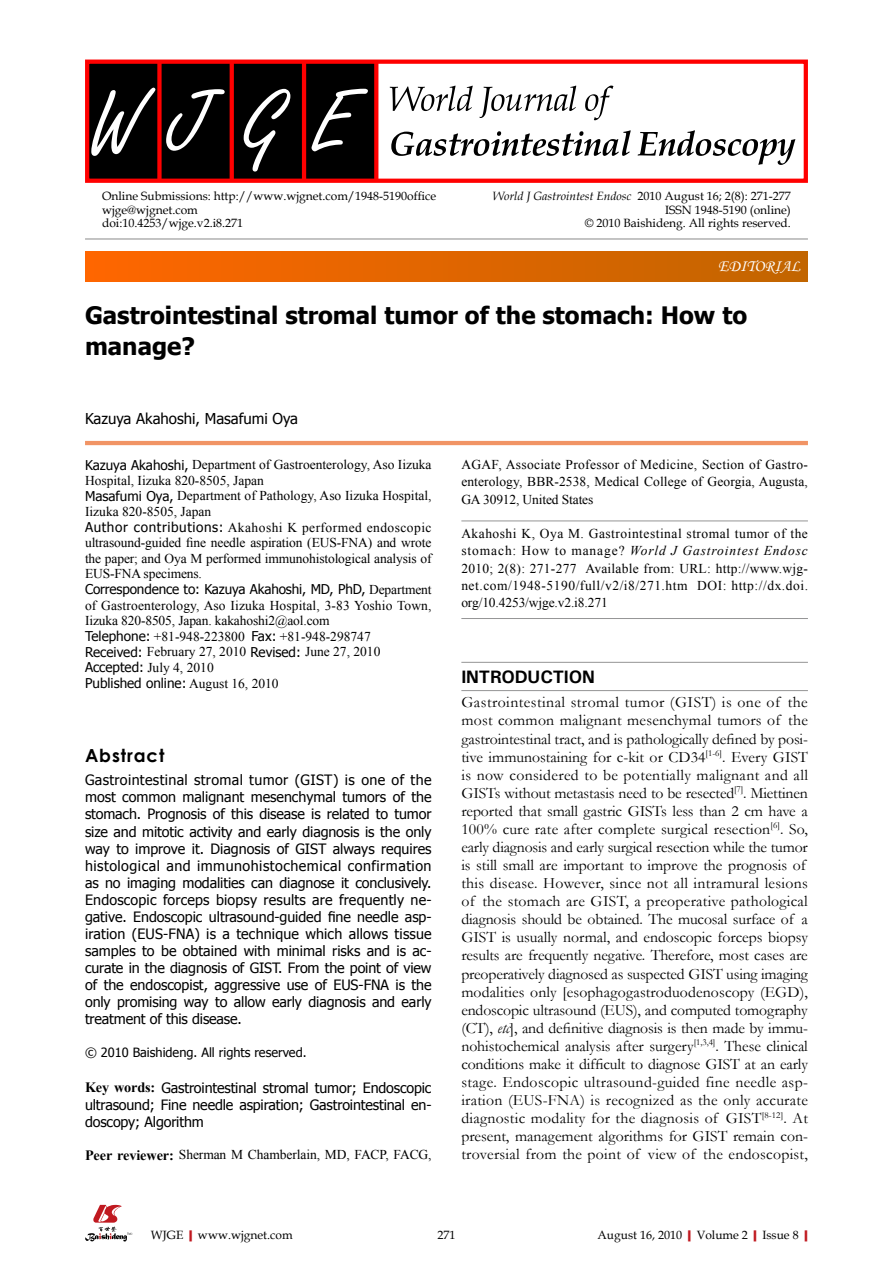
<style>
.page{position:relative;width:893px;height:1263px;background:#fff}
.page>*{position:absolute;margin:0;border:0;box-sizing:border-box;transform-origin:0 0}
.t1{font:700 24px/31.5px "Tahoma";color:#000}
.t2{font:700 18px "Univers";letter-spacing:-.01em;color:#000}
.t3{font:700 18px "Century Gothic";letter-spacing:.05em;color:#000}
.t4{font:16.5px "Monotype Corsiva";color:#fff}
.t5{font:15.75px/18.1px "Garamond";letter-spacing:-.005em;color:#000}
.t6{font:15px "Tahoma";color:#000}
.t7{font:14.25px/17.1px "Tahoma";letter-spacing:-.01em;color:#000;text-align:justify}
.t8{font:13.5px/15.6px "Times New Roman";color:#000}
.t9{font:13.5px "Tahoma";letter-spacing:-.01em;color:#000}
.t10{font:12.75px "Tahoma";color:#000}
.t11{font:12px/13.5px "Book Antiqua";color:#000;text-align:right}
.s1{font-style:italic}
.s2{font-family:"Tahoma"}
.s3{font-family:"Times New Roman"}
.s4{font-family:"Times New Roman";font-weight:700}
.s5{font-weight:700;font-size:14.25px}
.s6{font-weight:700;color:#c01920}
</style>
<div class="page">
<div style="left:85px;top:252px;width:723px;height:29px;background:linear-gradient(to right,#f60,#c16500)"></div>
<hr style="left:85px;top:239px;width:723px;height:1px;background:#898989">
<hr style="left:85px;top:441px;width:723px;height:4px;background:#f19465">
<div style="left:87px;top:61px;width:289px;height:121px;background:#000"></div>
<div style="left:157px;top:61px;width:5px;height:121px;background:#f00"></div>
<svg style="left:230px;top:65px;width:4px;height:113px"></svg>
<hr style="left:302px;top:61px;width:4px;height:121px;background:#f00">
<svg style="left:374px;top:65px;width:4px;height:113px"></svg>
<div style="left:85px;top:60px;width:723px;height:123px;border:4px solid #f00"></div>
<svg style="left:311px;top:89px;width:57px;height:62px"></svg>
<svg style="left:244px;top:89px;width:46px;height:83px"></svg>
<svg style="left:166px;top:89px;width:59px;height:62px"></svg>
<svg style="left:91px;top:88px;width:64px;height:68px"></svg>
<svg style="left:390px;top:86px;width:223px;height:34px"></svg>
<svg style="left:391px;top:130px;width:404px;height:35px"></svg>
<svg style="left:85px;top:1205px;width:48px;height:36px"></svg>
<hr style="left:461px;top:521px;width:347px;height:1px;background:#949495">
<hr style="left:461px;top:618px;width:347px;height:1px;background:#949495">
<hr style="left:461px;top:662px;width:347px;height:1px;background:#949495">
<hr style="left:461px;top:690px;width:347px;height:1px;background:#949495">
<p class="t11" style="left:102px;top:189px;width:336px;text-align:left">Online Submissions: http://www.wjgnet.com/1948-5190office wjge@wjgnet.com<br>doi:10.4253/wjge.v2.i8.271</p>
<p class="t11" style="left:493px;top:189px;width:300px"><span class="s1">World J Gastrointest Endosc</span> 2010 August 16; 2(8): 271-277<br>ISSN 1948-5190 (online)<br>© 2010 Baishideng. All rights reserved.</p>
<p class="t4" style="left:718px;top:256px;width:84px">EDITORIAL</p>
<h1 class="t1" style="left:85px;top:297px;width:664px">Gastrointestinal stromal tumor of the stomach: How to manage?</h1>
<p class="t6" style="left:85px;top:408px;width:215px">Kazuya Akahoshi, Masafumi Oya</p>
<p class="t8" style="left:85px;top:457px;width:348px"><span class="s2">Kazuya Akahoshi,</span> Department of Gastroenterology, Aso Iizuka Hospital, Iizuka 820-8505, Japan<br><span class="s2">Masafumi Oya,</span> Department of Pathology, Aso Iizuka Hospital, Iizuka 820-8505, Japan<br><span class="s2">Author contributions:</span> Akahoshi K performed endoscopic ultrasound-guided fine needle aspiration (EUS-FNA) and wrote the paper; and Oya M performed immunohistological analysis of EUS-FNA specimens.</p>
<p class="t9" style="left:85px;top:580px;width:348px">Correspondence to: Kazuya Akahoshi, MD, PhD, <span class="s3">Department</span></p>
<p class="t8" style="left:85px;top:597px;width:348px">of Gastroenterology, Aso Iizuka Hospital, 3-83 Yoshio Town, Iizuka 820-8505, Japan. kakahoshi2@aol.com<br><span class="s2">Telephone:</span> +81-948-223800 <span class="s2">Fax:</span> +81-948-298747<br><span class="s2">Received:</span> February 27, 2010 <span class="s2">Revised:</span> June 27, 2010<br><span class="s2">Accepted:</span> July 4, 2010</p>
<p class="t9" style="left:85px;top:674px;width:195px">Published online: <span class="s3">August 16, 2010</span></p>
<p class="t3" style="left:85px;top:741px;width:81px">Abstract</p>
<p class="t7" style="left:85px;top:771px;width:348px">Gastrointestinal stromal tumor (GIST) is one of the most common malignant mesenchymal tumors of the stomach. Prognosis of this disease is related to tumor size and mitotic activity and early diagnosis is the only way to improve it. Diagnosis of GIST always requires histological and immunohistochemical confirmation as no imaging modalities can diagnose it conclusively.<br>En-doscopic forceps biopsy results are frequently ne&shy;gative. Endoscopic ultrasound-guided fine needle asp&shy;iration (EUS-FNA) is a technique which allows tissue samples to be obtained with minimal risks and is ac&shy;curate in the diagnosis of GIST. From the point of view of the endoscopist, aggressive use of EUS-FNA is the only promising way to allow early diagnosis and early treatment of this disease.</p>
<p class="t10" style="left:85px;top:1043px;width:223px">© 2010 Baishideng. All rights reserved.</p>
<p class="t7" style="left:85px;top:1078px;width:348px"><span class="s4">Key words:</span> Gastrointestinal stromal tumor; Endoscopic ultrasound; Fine needle aspiration; Gastrointestinal en&shy;doscopy; Algorithm</p>
<p class="t8" style="left:85px;top:1147px;width:348px"><span class="s5">Peer reviewer:</span> Sherman M Chamberlain, MD, FACP, FACG,</p>
<p class="t8" style="left:461px;top:456px;width:348px;line-height:17.2px;text-align:justify">AGAF, Associate Professor of Medicine, Section of Gastro&shy;enterology, BBR-2538, Medical College of Georgia, Augusta, GA 30912, United States</p>
<p class="t8" style="left:461px;top:525px;width:348px;line-height:17.2px;text-align:justify">Akahoshi K, Oya M. Gastrointestinal stromal tumor of the stomach: How to manage? <span class="s1">World J Gastrointest Endosc </span>2010; 2(8): 271-277 Available from: URL: http://www.wjg&shy;net.com/1948-5190/full/v2/i8/271.htm DOI: http://dx.doi. org/10.4253/wjge.v2.i8.271</p>
<p class="t2" style="left:461px;top:665px;width:135px">INTRODUCTION</p>
<p class="t5" style="left:461px;top:693px;width:348px">Gastrointestinal stromal tumor (GIST) is one of the most common malignant mesenchymal tumors of the gas-tro-in-testinal tract, and is pathologically defined by posi&shy;tive immunos taining for c-kit or CD34<sup>[1-6]</sup>. Every GIST is now considered to be potentially malignant and all GISTs without metastasis need to be resected<sup>[7]</sup>. Miettinen reported that small gastric GISTs less than 2 cm have a 100% cure rate after complete surgical resection<sup>[6]</sup>. So, early diagnosis and early surgical resection while the tumor is still small are important to improve the prognosis of this disease. However, since not all intramural lesions of the stomach are GIST, a preoperative pathological diagnosis should be obtained. The mucosal surface of a GIST is usually normal, and endos copic forceps biopsy results are frequently negative. Therefore, most cases are preoperatively diagnosed as suspected GIST using imaging modalities only [esophagogastroduodenos copy (EGD), endoscopic ultrasound (EUS), and computed tomography (CT), <span class="s1">etc</span>], and definitive diagnosis is then made by immu&shy;nohistochemical analysis after surgery<sup>[1,3,4]</sup>. These clinical conditions</p>
<p class="t5" style="left:461px;top:1054px;width:348px;text-align:justify;text-indent:68px">make it difficult to diagnos e GIST at an early stage. Endos copic ultrasound-guided fine needle asp&shy;iration (EUS-FNA) is recognized as the only accurate diagnostic modality for the diagnosis of GIST<sup>[8-12]</sup>. At present, management algorithms for GIST remain con&shy;troversial from the point of view of the endoscopist,</p>
<p class="t11" style="left:151px;top:1227px;width:143px">WJGE<span class="s6">|</span>www.wjgnet.com</p>
<p class="t11" style="left:437px;top:1227px;width:19px">271</p>
<p class="t11" style="left:598px;top:1227px;width:217px">August 16, 2010<span class="s6">|</span>Volume 2<span class="s6">|</span>Issue 8<span class="s6">|</span></p>
</div>
